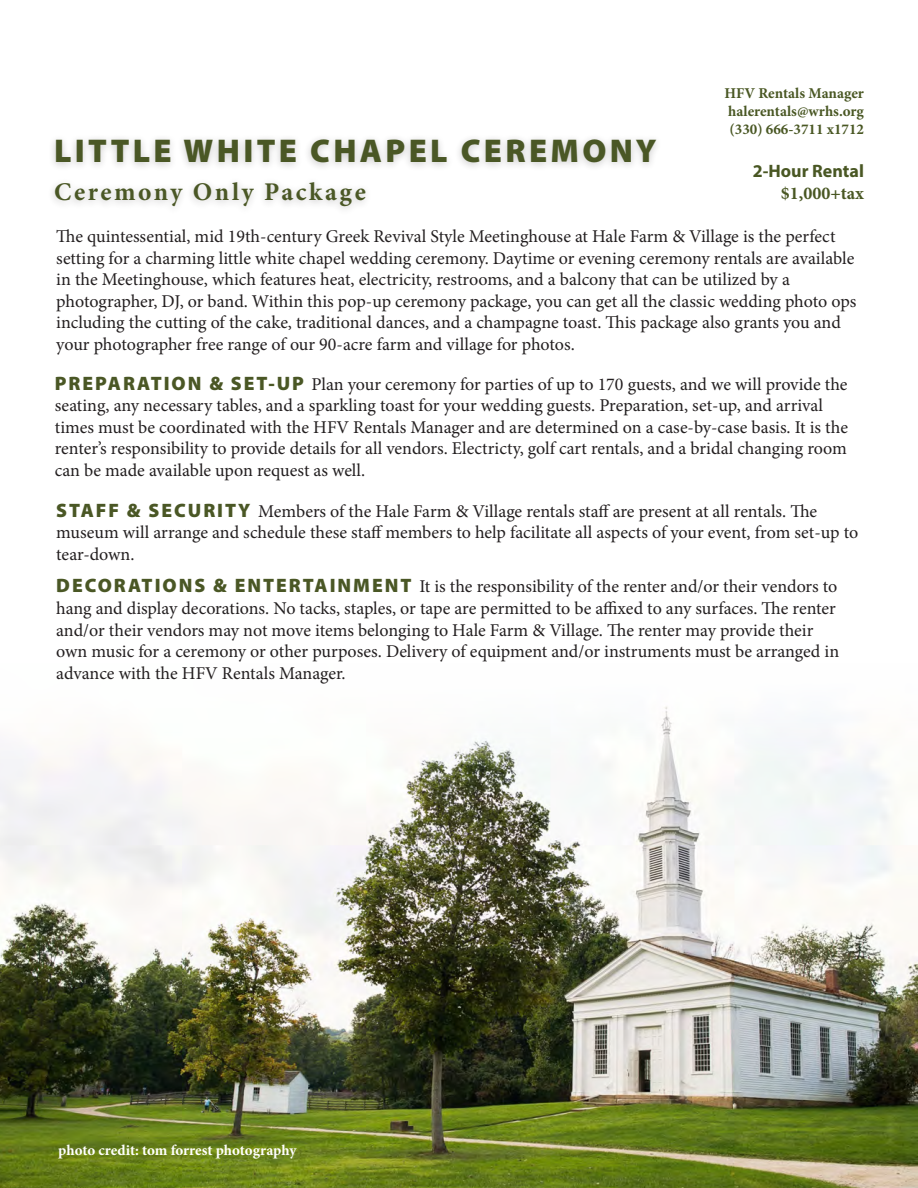
<style>
.page{position:relative;width:918px;height:1188px;background:#fff}
.page>*{position:absolute;margin:0;border:0;box-sizing:border-box;transform-origin:0 0}
.t1{font:33px "Myriad Variable Concept";letter-spacing:.34em;color:#4a5725}
.t2{font:700 25.5px "Minion Pro";letter-spacing:.1em;color:#4a5725}
.t3{font:18px/21.6px "Minion Pro";letter-spacing:-.005em;color:#231f20}
.t4{font:18px "Myriad Variable Concept";letter-spacing:.215em;color:#495723}
.t5{font:700 18px "Minion Pro";color:#495723}
.t6{font:700 15px "Minion Pro";color:#495723}
.t7{font:700 15px "Minion Pro";letter-spacing:-.005em;color:#fff}
.s1{font-family:"Myriad Variable Concept";font-size:19.5px;color:#4a5725}
</style>
<div class="page">
<img style="left:0;top:706px;width:918px;height:482px">
<div style="left:48px;top:133px;width:615px;height:83px;background:#231f20;opacity:.25"></div>
<p class="t6" style="left:725px;top:82px;width:141px">HFV Rentals Manager</p>
<p class="t6" style="left:728px;top:100px;width:137px">halerentals@wrhs.org</p>
<p class="t6" style="left:730px;top:118px;width:136px">(330) 666-3711 x1712</p>
<p class="t4" style="left:753px;top:160px;width:111px">2-Hour Rental</p>
<p class="t5" style="left:781px;top:180px;width:85px">$1,000+tax</p>
<p class="t1" style="left:54px;top:132px;width:596px">LITTLE WHITE CHAPEL CEREMONY</p>
<p class="t2" style="left:54px;top:174px;width:313px">Ceremony Only Package</p>
<p class="t3" style="left:56px;top:226px;width:802px">The quintessential, mid 19th-century Greek Revival Style Meetinghouse at Hale Farm &amp; Village is the perfect setting for a charming little white chapel wedding ceremony. Daytime or evening ceremony rentals are available in the Meetinghouse, which features heat, electricity, restrooms, and a balcony that can be utilized by a photographer, DJ, or band. Within this pop-up ceremony package, you can get all the classic wedding photo ops including the cutting of the cake, traditional dances, and a champagne toast. This package also grants you and your photographer free range of our 90-acre farm and village for photos.</p>
<p class="t3" style="left:55px;top:373px;width:795px"><span class="s1">P R E P A R A T I O N &amp; S E T -U P</span> Plan your ceremony for parties of up to 170 guests, and we will provide the seating, any necessary tables, and a sparkling toast for your wedding guests. Preparation, set-up, and arrival times must be coordinated with the HFV Rentals Manager and are determined on a case-by-case basis. It is the renter’s responsibility to provide details for all vendors. Electricty, golf cart rentals, and a bridal changing room can be made available upon request as well.</p>
<p class="t3" style="left:56px;top:500px;width:803px"><span class="s1">S T A F F &amp; S E C U R I T Y</span> Members of the Hale Farm &amp; Village rentals staff are present at all rentals. The museum will arrange and schedule these staff members to help facilitate all aspects of your event, from set-up to tear-down.</p>
<p class="t3" style="left:56px;top:576px;width:784px"><span class="s1">D E C O R A T I O N S &amp; E N T E R T A I N M E N T</span> It is the responsibility of the renter and/or their vendors to hang and display decorations. No tacks, staples, or tape are permitted to be affixed to any surfaces. The renter and/or their vendors may not move items belonging to Hale Farm &amp; Village. The renter may provide their own music for a ceremony or other purposes. Delivery of equipment and/or instruments must be arranged in advance with the HFV Rentals Manager.</p>
<p class="t7" style="left:58px;top:1139px;width:240px">photo credit: tom forrest photography</p>
</div>
